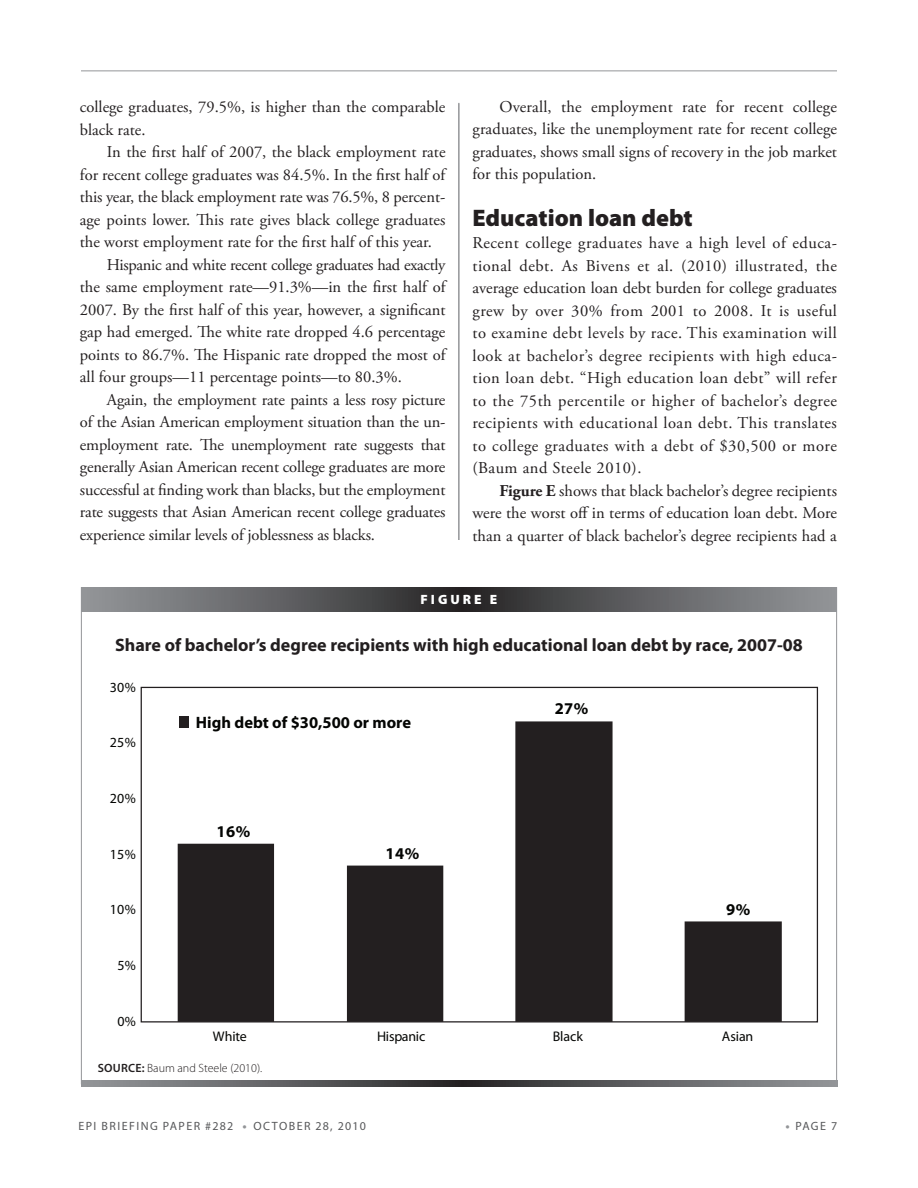
<style>
.page{position:relative;width:918px;height:1188px;background:#fff}
.page>*{position:absolute;margin:0;border:0;box-sizing:border-box;transform-origin:0 0}
.t1{font:900 24px "Myriad Pro";color:#231f20}
.t2{font:700 18px "Myriad Pro";color:#231f20}
.t3{font:16.5px/22.5px "Adobe Garamond Pro";color:#231f20;text-align:justify}
.t4{font:16.5px "Adobe Garamond Pro";letter-spacing:-.02em;color:#231f20}
.t5{font:700 16.5px "Myriad Pro";color:#040503}
.t6{font:13.95px "Myriad Pro";letter-spacing:-.005em;color:#040503}
.t7{font:900 13.5px "Myriad Pro";letter-spacing:.22em;color:#fff}
.t8{font:300 12px "Myriad Pro";color:#231f20}
.t9{font:12px "Myriad Pro";letter-spacing:.12em;color:#57585a}
.t10{font:12px "Myriad Pro";letter-spacing:.1em;color:#57585a}
.s1{font-weight:700}
.s2{font-weight:600}
.s3{font-family:"Monotype Corsiva";font-size:7.5px;color:#939598}
</style>
<div class="page">
<hr style="left:81px;top:70px;width:756px;height:1px;background:#939598">
<hr style="left:458px;top:104px;width:2px;height:980px;background:#939598">
<div style="left:453px;top:540px;width:13px;height:68px;background:#fff"></div>
<div style="left:81px;top:588px;width:756px;height:496px;background:#fff"></div>
<svg style="left:81px;top:587px;width:756px;height:24px"></svg>
<svg style="left:81px;top:1081px;width:756px;height:6px"></svg>
<svg style="left:178px;top:721px;width:604px;height:300px"></svg>
<div style="left:179px;top:717px;width:9px;height:11px;background:#231f20"></div>
<p class="t3" style="left:80px;top:96px;width:367px">college graduates, 79.5%, is higher than the comparable black rate.</p>
<p class="t3" style="left:107px;top:141px;width:340px">In the first half of 2007, the black employment rate</p>
<p class="t3" style="left:80px;top:164px;width:367px">for recent college graduates was 84.5%. In the first half of</p>
<p class="t3" style="left:80px;top:186px;width:367px">this year, the black employment rate was 76.5%, 8 percent-</p>
<p class="t3" style="left:80px;top:209px;width:367px">age points lower. This rate gives black college graduates</p>
<p class="t3" style="left:80px;top:231px;width:353px">the worst employment rate for the first half of this year.</p>
<p class="t4" style="left:107px;top:255px;width:340px">Hispanic and white recent college graduates had exactly</p>
<p class="t3" style="left:80px;top:276px;width:367px">the same employment rate—91.3%—in the first half of</p>
<p class="t3" style="left:80px;top:299px;width:367px">2007. By the first half of this year, however, a significant</p>
<p class="t3" style="left:80px;top:321px;width:367px">gap had emerged. The white rate dropped 4.6 percentage</p>
<p class="t3" style="left:80px;top:344px;width:367px">points to 86.7%. The Hispanic rate dropped the most of</p>
<p class="t3" style="left:80px;top:366px;width:323px">all four groups—11 percentage points—to 80.3%.</p>
<p class="t3" style="left:107px;top:389px;width:340px">Again, the employment rate paints a less rosy picture</p>
<p class="t3" style="left:80px;top:411px;width:367px">of the Asian American employment situation than the un-</p>
<p class="t3" style="left:80px;top:434px;width:367px">employment rate. The unemployment rate suggests that</p>
<p class="t3" style="left:80px;top:456px;width:367px">generally Asian American recent college graduates are more</p>
<p class="t3" style="left:80px;top:479px;width:367px">successful at finding work than blacks, but the employment</p>
<p class="t3" style="left:80px;top:501px;width:367px">rate suggests that Asian American recent college graduates</p>
<p class="t3" style="left:80px;top:524px;width:297px">experience similar levels of joblessness as blacks.</p>
<p class="t3" style="left:472px;top:96px;width:366px;text-indent:27px">Overall, the employment rate for recent college graduates, like the unemployment rate for recent college graduates, shows small signs of recovery in the job market for this population.</p>
<h1 class="t1" style="left:472px;top:204px;width:222px">Education loan debt</h1>
<p class="t3" style="left:472px;top:232px;width:366px">Recent college graduates have a high level of educa&shy;tional debt. As Bivens et al. (2010) illustrated, the average education loan debt burden for college graduates grew by over 30% from 2001 to 2008. It is useful to examine debt levels by race. This examination will look at bachelor’s degree recipients with high educa&shy;tion loan debt. “High education loan debt” will refer to the 75th percentile or higher of bachelor’s degree recipients with educational loan debt. This translates to college graduates with a debt of $30,500 or more (Baum and Steele 2010).</p>
<p class="t3" style="left:472px;top:480px;width:366px;text-indent:27px"><span class="s1">Figure E</span> shows that black bachelor’s degree recipients were the worst off in terms of education loan debt. More than a quarter of black bachelor’s degree recipients had a</p>
<p class="t7" style="left:421px;top:592px;width:78px">Figure e</p>
<p class="t2" style="left:115px;top:633px;width:689px">Share of bachelor’s degree recipients with high educational loan debt by race, 2007-08</p>
<p class="t6" style="left:110px;top:678px;width:28px">30%</p>
<p class="t6" style="left:110px;top:734px;width:28px">25%</p>
<p class="t6" style="left:110px;top:790px;width:28px">20%</p>
<p class="t6" style="left:110px;top:845px;width:28px">15%</p>
<p class="t6" style="left:110px;top:901px;width:28px">10%</p>
<p class="t6" style="left:117px;top:957px;width:20px">5%</p>
<p class="t6" style="left:117px;top:1012px;width:20px">0%</p>
<p class="t5" style="left:196px;top:712px;width:217px">High debt of $30,500 or more</p>
<p class="t5" style="left:217px;top:820px;width:35px">16%</p>
<p class="t5" style="left:386px;top:843px;width:35px">14%</p>
<p class="t5" style="left:555px;top:698px;width:35px">27%</p>
<p class="t5" style="left:726px;top:898px;width:26px">9%</p>
<p class="t6" style="left:213px;top:1028px;width:35px">WHITE</p>
<p class="t6" style="left:377px;top:1028px;width:50px">HISPANIC</p>
<p class="t6" style="left:553px;top:1028px;width:32px">BLACK</p>
<p class="t6" style="left:722px;top:1028px;width:33px">ASIAN</p>
<p class="t8" style="left:98px;top:1062px;width:166px"><span class="s2">SOURCE:</span> Baum and Steele (2010).</p>
<p class="t9" style="left:78px;top:1119px;width:100px">EPI BRIEFING PAPE</p>
<p class="t10" style="left:194px;top:1119px;width:174px">R #282 <span class="s3">●</span> OCTOBE R 28, 2010</p>
<p class="t9" style="left:785px;top:1119px;width:54px"><span class="s3">●</span> PAGE 7</p>
</div>
